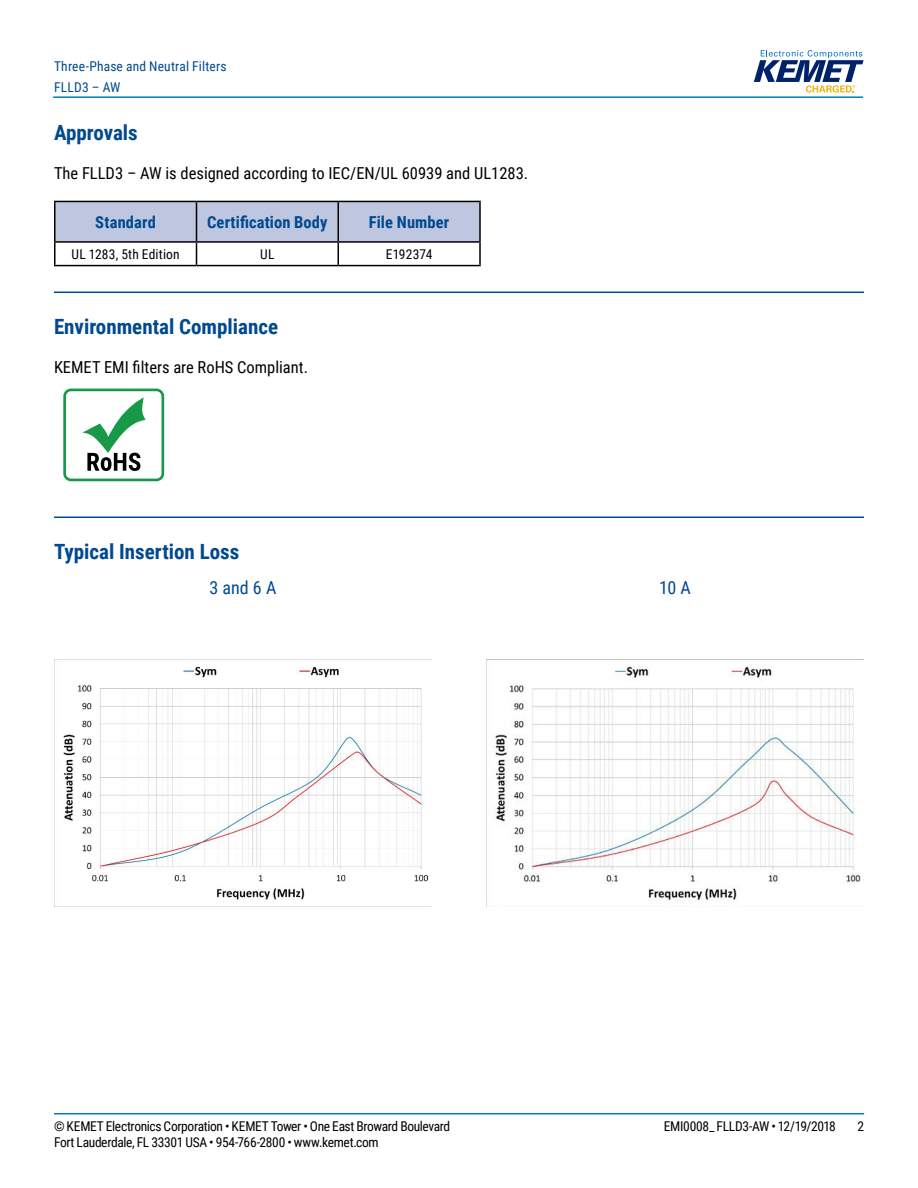
<style>
.page{position:relative;width:918px;height:1188px;background:#fff}
.page>*{position:absolute;margin:0;border:0;box-sizing:border-box;transform-origin:0 0}
.t1{font:700 21px "Roboto Condensed";color:#004990}
.t2{font:18px "Roboto Condensed";color:#004990}
.t3{font:16.5px "Roboto Condensed";color:#000}
.t4{font:700 16.5px "Roboto Condensed";letter-spacing:.005em;color:#004990}
.t5{font:13.5px "Roboto Condensed";letter-spacing:-.025em;color:#000}
.t6{font:13.5px/21px "Roboto Condensed";letter-spacing:.015em;color:#004990}
.t7{font:13.5px "Roboto Condensed";letter-spacing:.01em;color:#000}
</style>
<div class="page">
<hr style="left:54px;top:1113px;width:810px;height:2px;background:#007dc3">
<hr style="left:53px;top:96px;width:810px;height:2px;background:#007dc3">
<svg style="left:754px;top:50px;width:110px;height:43px"></svg>
<hr style="left:54px;top:292px;width:810px;height:1px;background:#004990">
<hr style="left:54px;top:517px;width:810px;height:1px;background:#004990">
<hr style="left:338px;top:241px;width:143px;height:2px;background:#000">
<hr style="left:479px;top:243px;width:2px;height:22px;background:#000">
<hr style="left:196px;top:265px;width:142px;height:1px;background:#000">
<hr style="left:338px;top:265px;width:143px;height:1px;background:#000">
<hr style="left:54px;top:241px;width:142px;height:2px;background:#000">
<hr style="left:54px;top:243px;width:2px;height:22px;background:#000">
<hr style="left:54px;top:265px;width:142px;height:1px;background:#000">
<hr style="left:54px;top:201px;width:142px;height:1px;background:#000">
<hr style="left:54px;top:202px;width:2px;height:39px;background:#000">
<hr style="left:338px;top:201px;width:143px;height:1px;background:#000">
<hr style="left:479px;top:202px;width:2px;height:39px;background:#000">
<svg style="left:55px;top:201px;width:425px;height:64px"></svg>
<div style="left:63px;top:389px;width:101px;height:92px;border:3px solid #189948;border-radius:6px"></div>
<svg style="left:82px;top:398px;width:64px;height:73px"></svg>
<img style="left:54px;top:660px;width:378px;height:247px">
<img style="left:486px;top:660px;width:375px;height:247px">
<p class="t6" style="left:54px;top:55px;width:174px">Three-Phase and Neutral Filters<br>FLLD3 – AW</p>
<h1 class="t1" style="left:54px;top:117px;width:85px">Approvals</h1>
<p class="t3" style="left:54px;top:161px;width:476px">The FLLD3 – AW is designed according to IEC/EN/UL 60939 and UL1283.</p>
<p class="t4" style="left:95px;top:210px;width:62px">Standard</p>
<p class="t4" style="left:207px;top:210px;width:122px">Certification Body</p>
<p class="t4" style="left:369px;top:210px;width:82px">File Number</p>
<p class="t7" style="left:71px;top:245px;width:110px">UL 1283, 5th Edition</p>
<p class="t5" style="left:260px;top:245px;width:16px">UL</p>
<p class="t7" style="left:386px;top:245px;width:48px">E192374</p>
<h1 class="t1" style="left:54px;top:311px;width:226px">Environmental Compliance</h1>
<p class="t3" style="left:54px;top:355px;width:256px">KEMET EMI filters are RoHS Compliant.</p>
<h1 class="t1" style="left:54px;top:536px;width:187px">Typical Insertion Loss</h1>
<h2 class="t2" style="left:210px;top:575px;width:68px">3 and 6 A</h2>
<h2 class="t2" style="left:659px;top:575px;width:33px">10 A</h2>
<p class="t5" style="left:54px;top:1116px;width:398px">© KEMET Electronics Corporation • KEMET Tower • One East Broward Boulevard</p>
<p class="t5" style="left:664px;top:1116px;width:174px">EMI0008_ FLLD3-AW • 12/19/2018</p>
<p class="t5" style="left:857px;top:1116px;width:8px">2</p>
<p class="t5" style="left:54px;top:1133px;width:326px">Fort Lauderdale, FL 33301 USA • 954-766-2800 • www.kemet.com</p>
</div>
